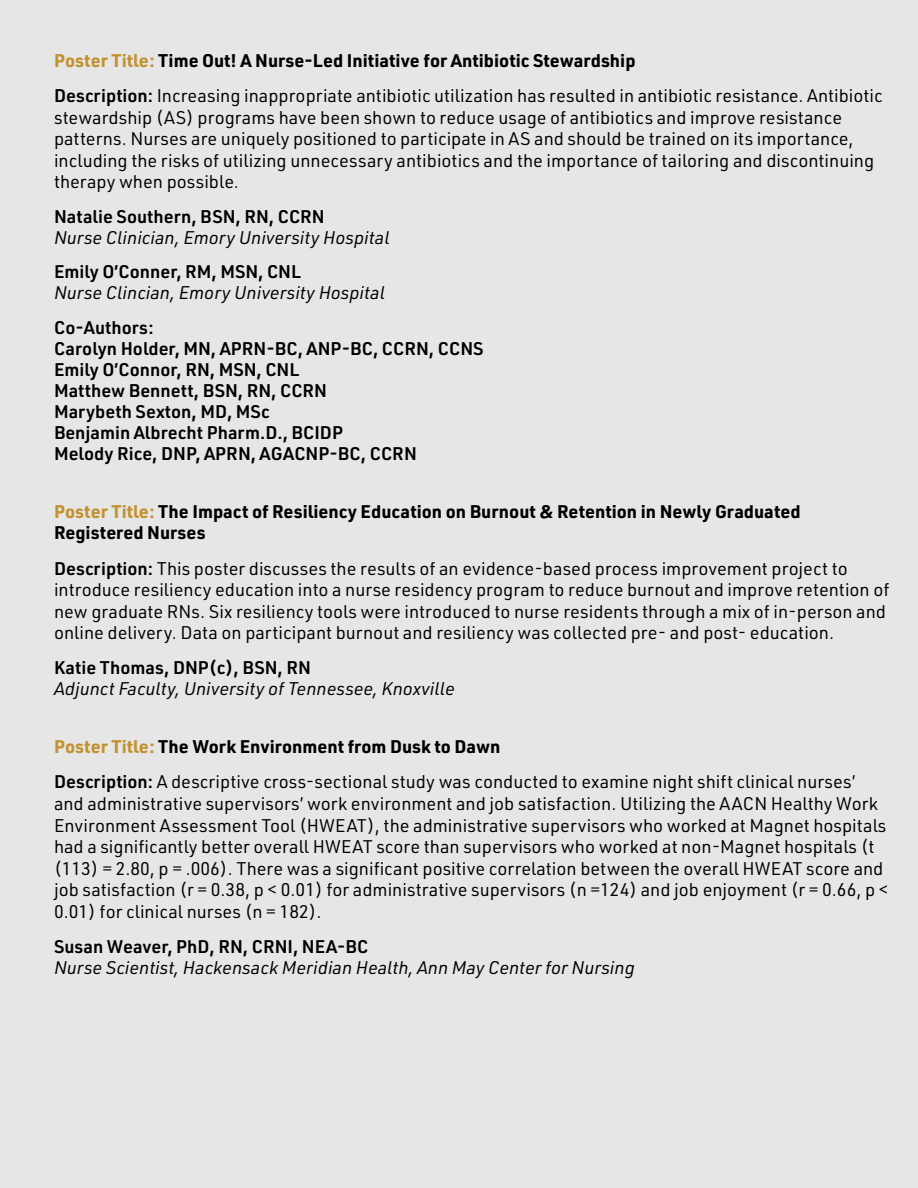
<style>
.page{position:relative;width:918px;height:1188px;background:#e6e6e6}
.page>*{position:absolute;margin:0;border:0;box-sizing:border-box;transform-origin:0 0}
.t1{font:18px/21.6px "URWDIN";color:#000}
.t2{font:600 18px/21px "URWDIN";color:#000}
.t3{font:italic 18px "URWDIN";color:#000}
.t4{font:700 18px/21px "URWDIN";color:#000}
.s1{font-weight:700;color:#c2912e}
.s2{font-weight:700}
.s3{font-weight:600}
.s4{color:#c2912e}
</style>
<div class="page">
<p class="t1" style="left:54px;top:42px;width:830px;line-height:35.1px"><span class="s1">Poster Title:</span> <span class="s2">Time Out! A Nurse-Led Initiative for Antibiotic Stewardship<br></span><span class="s3">Description:</span> Increasing inappropriate antibiotic utilization has resulted in antibiotic resistance. Antibiotic</p>
<p class="t1" style="left:54px;top:106px;width:822px">stewardship (AS) programs have been shown to reduce usage of antibiotics and improve resistance patterns. Nurses are uniquely positioned to participate in AS and should be trained on its importance, including the risks of utilizing unnecessary antibiotics and the importance of tailoring and discontinuing therapy when possible.</p>
<p class="t2" style="left:54px;top:205px;width:272px">Natalie Southern, BSN, RN, CCRN</p>
<p class="t3" style="left:54px;top:226px;width:337px">Nurse Clinician, Emory University Hospital</p>
<p class="t2" style="left:54px;top:261px;width:248px">Emily O’Conner, RM, MSN, CNL</p>
<p class="t3" style="left:54px;top:281px;width:333px">Nurse Clincian, Emory University Hospital</p>
<p class="t2" style="left:54px;top:316px;width:431px">Co-Authors:<br>Carolyn Holder, MN, APRN-BC, ANP-BC, CCRN, CCNS<br>Emily O’Connor, RN, MSN, CNL<br>Matthew Bennett, BSN, RN, CCRN<br>Marybeth Sexton, MD, MSc<br>Benjamin Albrecht Pharm.D., BCIDP<br>Melody Rice, DNP, APRN, AGACNP-BC, CCRN</p>
<p class="t4" style="left:54px;top:501px;width:748px"><span class="s4">Poster Title:</span> The Impact of Resiliency Education on Burnout &amp; Retention in Newly Graduated<br>Registered Nurses</p>
<p class="t1" style="left:54px;top:557px;width:837px"><span class="s3">Description:</span> This poster discusses the results of an evidence-based process improvement project to introduce resiliency education into a nurse residency program to reduce burnout and improve retention of new graduate RNs. Six resiliency tools were introduced to nurse residents through a mix of in-person and online delivery. Data on participant burnout and resiliency was collected pre- and post- education.</p>
<p class="t2" style="left:54px;top:656px;width:259px">Katie Thomas, DNP(c), BSN, RN</p>
<p class="t3" style="left:54px;top:677px;width:402px">Adjunct Faculty, University of Tennessee, Knoxville</p>
<p class="t1" style="left:54px;top:729px;width:803px;line-height:35.1px"><span class="s1">Poster Title:</span> <span class="s2">The Work Environment from Dusk to Dawn<br></span><span class="s3">Description:</span> A descriptive cross-sectional study was conducted to examine night shift clinical nurses’</p>
<p class="t1" style="left:54px;top:792px;width:836px">and administrative supervisors’ work environment and job satisfaction. Utilizing the AACN Healthy Work Environment Assessment Tool (HWEAT), the administrative supervisors who worked at Magnet hospitals had a significantly better overall HWEAT score than supervisors who worked at non-Magnet hospitals (t (113) = 2.80, p = .006). There was a significant positive correlation between the overall HWEAT score and job satisfaction (r = 0.38, p &lt; 0.01) for administrative supervisors (n =124) and job enjoyment (r = 0.66, p &lt; 0.01) for clinical nurses (n = 182).</p>
<p class="t2" style="left:54px;top:935px;width:316px">Susan Weaver, PhD, RN, CRNI, NEA-BC</p>
<p class="t3" style="left:54px;top:955px;width:582px">Nurse Scientist, Hackensack Meridian Health, Ann May Center for Nursing</p>
</div>
